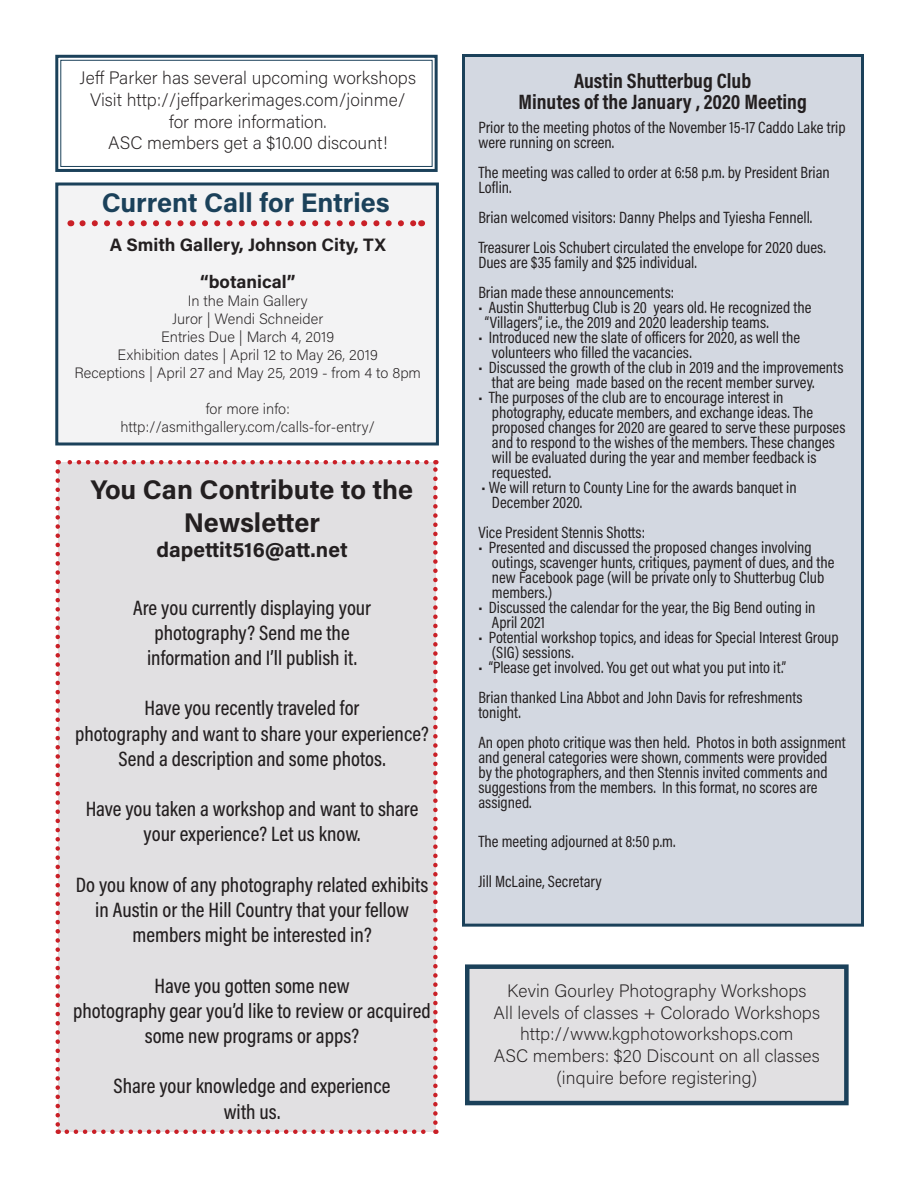
<style>
.page{position:relative;width:918px;height:1188px;background:#fff}
.page>*{position:absolute;margin:0;border:0;box-sizing:border-box;transform-origin:0 0}
.t1{font:700 27px/32.4px "Acumin Pro";letter-spacing:-.005em;color:#231f20;text-align:center}
.t2{font:700 27px "Acumin Pro";letter-spacing:-.005em;color:#1b415a}
.t3{font:500 21px/25.2px "Acumin Pro Cond";color:#231f20;text-align:center}
.t4{font:700 21px/21px "Acumin Pro Cond";color:#231f20;text-align:center}
.t5{font:700 21px "Acumin Pro";color:#231f20}
.t6{font:200 18px/21.6px "Acumin Pro";color:#231f20;text-align:center}
.t7{font:700 18px/36.6px "Acumin Pro";color:#231f20;text-align:center}
.t8{font:16.5px/15px "Acumin Pro Cond";color:#231f20}
.t9{font:200 15px/18px "Acumin Pro";color:#231f20;text-align:center}
</style>
<div class="page">
<div style="left:462px;top:54px;width:402px;height:873px;background:#d3d8e1;border:3px solid #1b415a"></div>
<div style="left:465px;top:964px;width:384px;height:141px;background:#e1e0e2;border:4px solid #1b415a"></div>
<div style="left:55px;top:183px;width:384px;height:263px;background:#f3f3f4;border:3px solid #1b415a"></div>
<svg style="left:82px;top:220px;width:333px;height:6px"></svg>
<svg style="left:55px;top:54px;width:383px;height:118px"></svg>
<div style="left:60px;top:60px;width:373px;height:107px;border:1px solid #1b415a"></div>
<div style="left:58px;top:462px;width:377px;height:670px;background:#e1e0e2"></div>
<svg style="left:56px;top:471px;width:4px;height:663px"></svg>
<svg style="left:67px;top:1129px;width:369px;height:5px"></svg>
<svg style="left:433px;top:460px;width:5px;height:663px"></svg>
<svg style="left:58px;top:460px;width:368px;height:4px"></svg>
<p class="t6" style="left:80px;top:67px;width:338px">Jeff Parker has several upcoming workshops Visit http://jeffparkerimages.com/joinme/ for more information.<br>ASC members get a $10.00 discount!</p>
<p class="t4" style="left:518px;top:69px;width:290px">Austin Shutterbug Club<br>Minutes of the January , 2020 Meeting</p>
<p class="t8" style="left:478px;top:119px;width:369px">Prior to the meeting photos of the November 15-17 Caddo Lake trip were running on screen.</p>
<p class="t8" style="left:478px;top:164px;width:353px">The meeting was called to order at 6:58 p.m. by President Brian<br>Loflin.</p>
<p class="t8" style="left:478px;top:202px;width:349px;line-height:30px">Brian welcomed visitors: Danny Phelps and Tyiesha Fennell.<br>Treasurer Lois Schubert circulated the envelope for 2020 dues.</p>
<p class="t8" style="left:478px;top:247px;width:220px;line-height:30px">Dues are $35 family and $25 individual.<br>Brian made these announcements:</p>
<p class="t8" style="left:485px;top:299px;width:328px;text-indent:-6px">• Austin Shutterbug Club is 20 years old. He recognized the “Villagers”, i.e., the 2019 and 2020 leadership teams.</p>
<p class="t8" style="left:492px;top:329px;width:310px;text-indent:-13px">• Introduced new the slate of officers for 2020, as well the volunteers who filled the vacancies.</p>
<p class="t8" style="left:492px;top:359px;width:353px;text-indent:-13px">• Discussed the growth of the club in 2019 and the improvements that are being made based on the recent member survey.</p>
<p class="t8" style="left:492px;top:389px;width:355px;text-indent:-13px">• The purposes of the club are to encourage interest in photography, educate members, and exchange ideas. The proposed changes for 2020 are geared to serve these purposes and to respond to the wishes of the members. These changes will be evaluated during the year and member feedback is requested.</p>
<p class="t8" style="left:492px;top:479px;width:306px;text-indent:-10px">• We will return to County Line for the awards banquet in<br>December 2020.</p>
<p class="t8" style="left:478px;top:524px;width:168px">Vice President Stennis Shotts:</p>
<p class="t8" style="left:492px;top:539px;width:344px;text-indent:-13px">• Presented and discussed the proposed changes involving outings, scavenger hunts, critiques, payment of dues, and the new Facebook page (will be private only to Shutterbug Club members.)</p>
<p class="t8" style="left:492px;top:599px;width:325px;text-indent:-13px">• Discussed the calendar for the year, the Big Bend outing in<br>April 2021</p>
<p class="t8" style="left:492px;top:629px;width:348px;text-indent:-13px">• Potential workshop topics, and ideas for Special Interest Group (SIG) sessions.</p>
<p class="t8" style="left:478px;top:652px;width:326px;line-height:30px">• “Please get involved. You get out what you put into it.”<br>Brian thanked Lina Abbot and John Davis for refreshments</p>
<p class="t8" style="left:478px;top:697px;width:369px;line-height:30px">tonight.<br>An open photo critique was then held. Photos in both assignment</p>
<p class="t8" style="left:478px;top:749px;width:351px">and general categories were shown, comments were provided by the photographers, and then Stennis invited comments and suggestions from the members. In this format, no scores are assigned.</p>
<p class="t8" style="left:478px;top:834px;width:199px">The meeting adjourned at 8:50 p.m.</p>
<p class="t8" style="left:478px;top:873px;width:125px">Jill McLaine, Secretary</p>
<h1 class="t2" style="left:102px;top:184px;width:290px">Current Call for Entries</h1>
<p class="t7" style="left:110px;top:226px;width:277px">A Smith Gallery, Johnson City, TX “botanical”</p>
<p class="t9" style="left:74px;top:291px;width:348px">In the Main Gallery<br>Juror | Wendi Schneider<br>Entries Due | March 4, 2019<br>Exhibition dates | April 12 to May 26, 2019<br>Receptions | April 27 and May 25, 2019 - from 4 to 8pm</p>
<p class="t9" style="left:120px;top:399px;width:256px">for more info: http://asmithgallery.com/calls-for-entry/</p>
<h1 class="t1" style="left:91px;top:473px;width:324px">You Can Contribute to the<br>Newsletter</h1>
<p class="t5" style="left:156px;top:535px;width:193px">dapettit516@att.net</p>
<p class="t3" style="left:133px;top:594px;width:240px">Are you currently displaying your photography? Send me the information and I’ll publish it.</p>
<p class="t3" style="left:75px;top:695px;width:355px">Have you recently traveled for<br>photography and want to share your experience?<br>Send a description and some photos.</p>
<p class="t3" style="left:86px;top:796px;width:334px">Have you taken a workshop and want to share your experience? Let us know.</p>
<p class="t3" style="left:76px;top:871px;width:354px">Do you know of any photography related exhibits in Austin or the Hill Country that your fellow members might be interested in?</p>
<p class="t3" style="left:73px;top:972px;width:359px">Have you gotten some new<br>photography gear you’d like to review or acquired some new programs or apps?</p>
<p class="t3" style="left:114px;top:1073px;width:278px">Share your knowledge and experience with us.</p>
<p class="t6" style="left:494px;top:979px;width:328px">Kevin Gourley Photography Workshops<br>All levels of classes + Colorado Workshops http://www.kgphotoworkshops.com<br>ASC members: $20 Discount on all classes (inquire before registering)</p>
</div>
